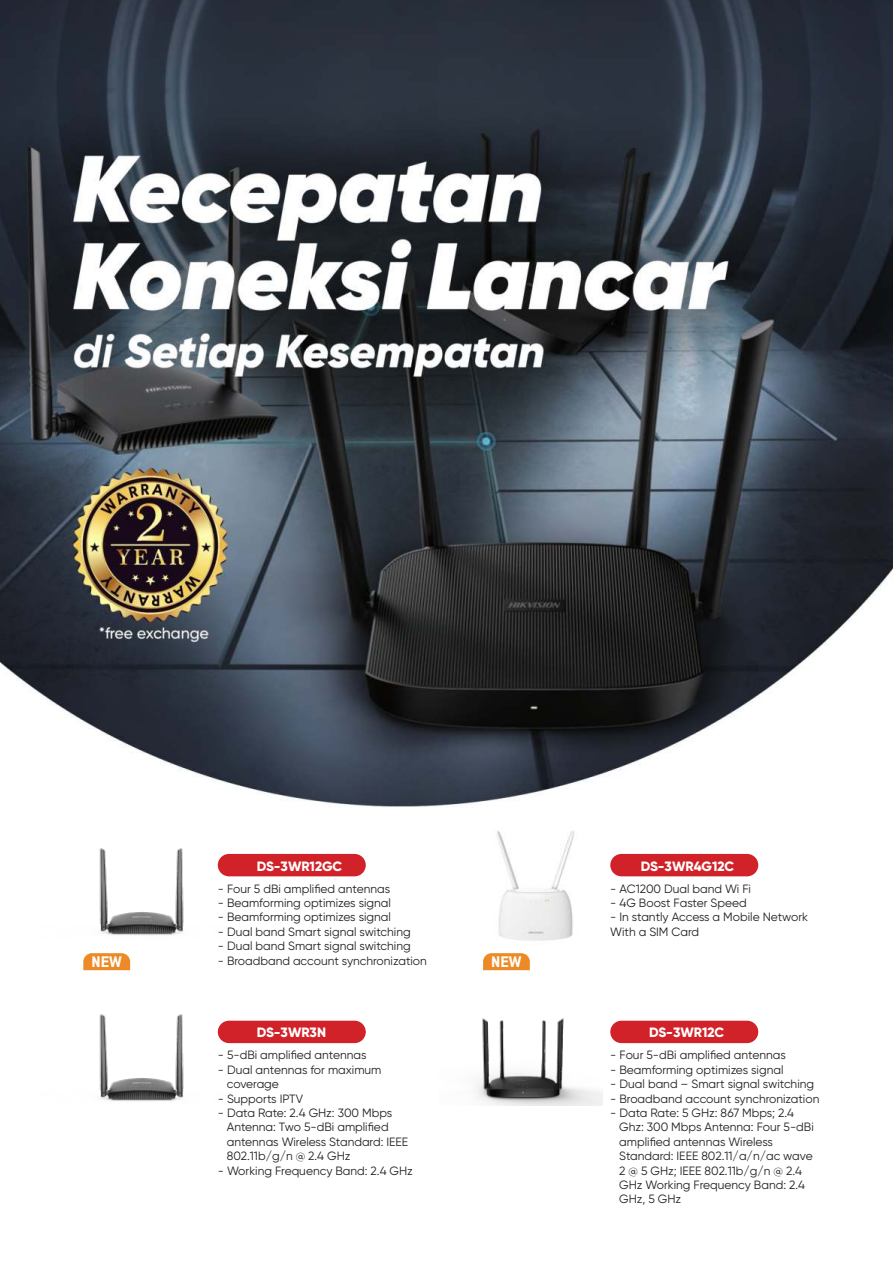
<style>
.page{position:relative;width:893px;height:1263px;background:#fff}
.page>*{position:absolute;margin:0;border:0;box-sizing:border-box;transform-origin:0 0}
.t1{font:800 15px "TSTARPRO";color:#fffffd;scale:1.1 1}
.t2{font:800 13.5px "Gilroy";color:#fff}
.t3{font:12px/14.4px "Gilroy";color:#221f1f}
</style>
<div class="page">
<img style="left:0;top:0;width:893px;height:807px">
<div style="left:218px;top:1021px;width:148px;height:22px;background:#d12229;border-radius:11px"></div>
<div style="left:218px;top:854px;width:148px;height:22px;background:#d12229;border-radius:11px"></div>
<div style="left:610px;top:1021px;width:148px;height:22px;background:#d12229;border-radius:11px"></div>
<div style="left:610px;top:854px;width:148px;height:22px;background:#d12229;border-radius:11px"></div>
<img style="left:99px;top:1014px;width:144px;height:87px">
<img style="left:99px;top:848px;width:144px;height:87px">
<img style="left:475px;top:1018px;width:128px;height:88px">
<img style="left:497px;top:830px;width:77px;height:111px">
<svg style="left:83px;top:953px;width:47px;height:17px"></svg>
<svg style="left:483px;top:953px;width:47px;height:17px"></svg>
<p class="t2" style="left:257px;top:860px;width:87px">DS-3WR12GC</p>
<p class="t2" style="left:641px;top:860px;width:95px">DS-3WR4G12C</p>
<p class="t3" style="left:218px;top:882px;width:174px">- Four 5 dBi amplified antennas</p>
<p class="t3" style="left:218px;top:896px;width:175px">- Beamforming optimizes signal</p>
<p class="t3" style="left:218px;top:911px;width:175px">- Beamforming optimizes signal</p>
<p class="t3" style="left:218px;top:925px;width:194px">- Dual band Smart signal switching</p>
<p class="t3" style="left:218px;top:939px;width:194px">- Dual band Smart signal switching</p>
<p class="t3" style="left:218px;top:954px;width:211px">- Broadband account synchronization</p>
<p class="t1" style="left:92px;top:953px;width:29px">NEW</p>
<p class="t1" style="left:491px;top:953px;width:29px">NEW</p>
<p class="t3" style="left:610px;top:882px;width:142px">- AC1200 Dual band Wi Fi</p>
<p class="t3" style="left:610px;top:896px;width:138px">- 4G Boost Faster Speed</p>
<p class="t3" style="left:610px;top:911px;width:199px">- In stantly Access a Mobile Network<br>With a SIM Card</p>
<p class="t2" style="left:257px;top:1027px;width:71px">DS-3WR3N</p>
<p class="t2" style="left:649px;top:1027px;width:76px">DS-3WR12C</p>
<p class="t3" style="left:218px;top:1049px;width:150px">- 5-dBi amplified antennas</p>
<p class="t3" style="left:227px;top:1063px;width:156px;text-indent:-9px">- Dual antennas for maximum coverage</p>
<p class="t3" style="left:218px;top:1092px;width:87px">- Supports IPTV</p>
<p class="t3" style="left:227px;top:1106px;width:183px;text-indent:-9px">- Data Rate: 2.4 GHz: 300 Mbps<br>Antenna: Two 5-dBi amplified antennas Wireless Standard: IEEE<br>802.11b/g/n @ 2.4 GHz</p>
<p class="t3" style="left:218px;top:1164px;width:197px">- Working Frequency Band: 2.4 GHz</p>
<p class="t3" style="left:610px;top:1049px;width:177px">- Four 5-dBi amplified antennas</p>
<p class="t3" style="left:610px;top:1063px;width:175px">- Beamforming optimizes signal</p>
<p class="t3" style="left:610px;top:1077px;width:205px">- Dual band – Smart signal switching</p>
<p class="t3" style="left:610px;top:1092px;width:211px">- Broadband account synchronization</p>
<p class="t3" style="left:619px;top:1106px;width:196px;text-indent:-9px">- Data Rate: 5 GHz: 867 Mbps; 2.4<br>Ghz: 300 Mbps Antenna: Four 5-dBi amplified antennas Wireless<br>Standard: IEEE 802.11/a/n/ac wave<br>2 @ 5 GHz; IEEE 802.11b/g/n @ 2.4<br>GHz Working Frequency Band: 2.4<br>GHz, 5 GHz</p>
</div>
